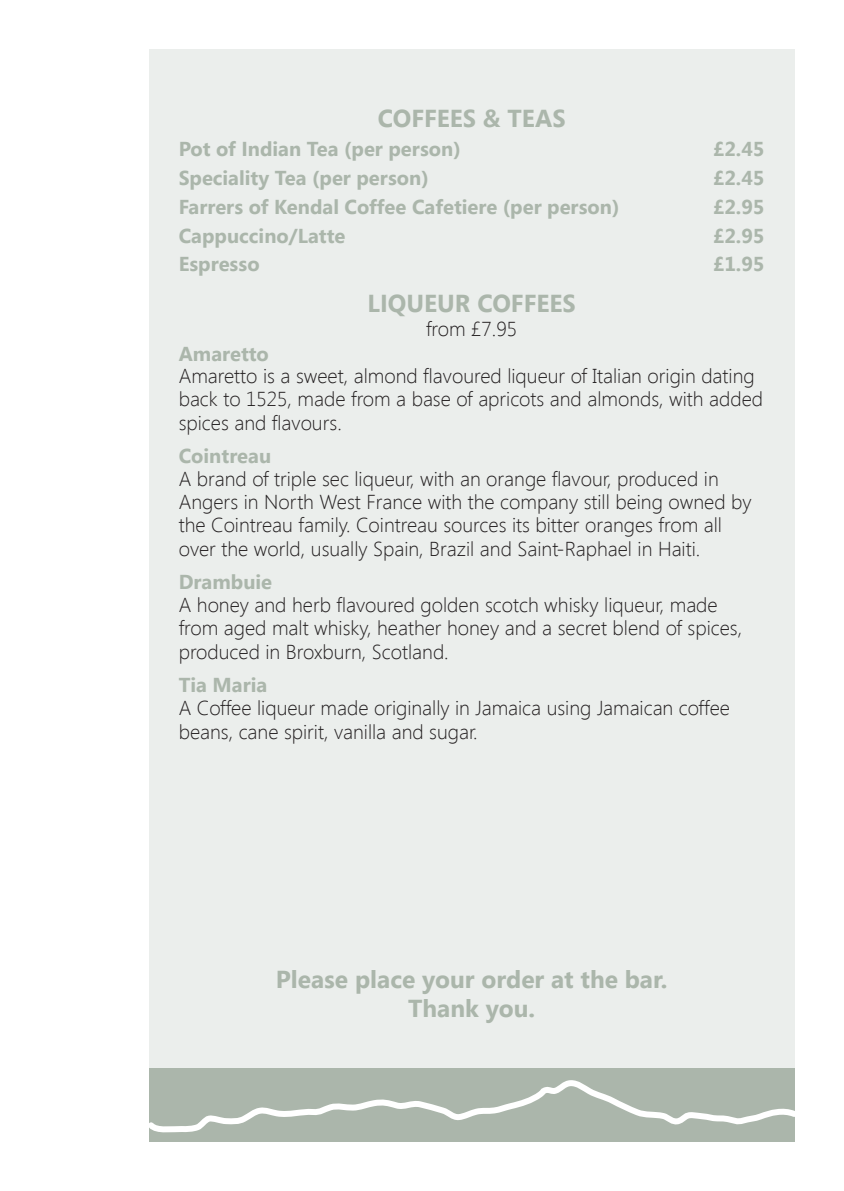
<style>
.page{position:relative;width:844px;height:1191px;background:#fff}
.page>*{position:absolute;margin:0;border:0;box-sizing:border-box;transform-origin:0 0}
.t1{font:700 24.5px "Segoe UI";color:#abb6ab}
.t2{font:300 20.12px/23.4px "Segoe UI";color:#231f20}
.t3{font:700 20.12px "Segoe UI";color:#abb6ab}
</style>
<div class="page">
<div style="left:149px;top:1068px;width:645px;height:73px;background:#abb6ab"></div>
<svg style="left:149px;top:1080px;width:645px;height:53px"></svg>
<div style="left:149px;top:50px;width:645px;height:1018px;background:#ebeeec"></div>
<p class="t1" style="left:377px;top:101px;width:189px">COFFEES &amp; TEAS</p>
<p class="t3" style="left:179px;top:134px;width:283px">Pot of Indian Tea (per person)</p>
<p class="t3" style="left:712px;top:134px;width:53px">£2.45</p>
<p class="t3" style="left:179px;top:163px;width:251px">Speciality Tea (per person)</p>
<p class="t3" style="left:712px;top:163px;width:53px">£2.45</p>
<p class="t3" style="left:179px;top:192px;width:442px">Farrers of Kendal Coffee Cafetiere (per person)</p>
<p class="t3" style="left:712px;top:192px;width:53px">£2.95</p>
<p class="t3" style="left:179px;top:221px;width:168px">Cappuccino/Latte</p>
<p class="t3" style="left:712px;top:221px;width:53px">£2.95</p>
<p class="t3" style="left:179px;top:250px;width:82px">Espresso</p>
<p class="t3" style="left:712px;top:250px;width:53px">£1.95</p>
<p class="t1" style="left:367px;top:286px;width:209px">LIQUEUR COFFEES</p>
<p class="t2" style="left:426px;top:317px;width:93px">from £7.95</p>
<p class="t3" style="left:179px;top:339px;width:92px">Amaretto</p>
<p class="t2" style="left:179px;top:364px;width:586px">Amaretto is a sweet, almond flavoured liqueur of Italian origin dating back to 1525, made from a base of apricots and almonds, with added spices and flavours.</p>
<p class="t3" style="left:179px;top:442px;width:94px">Cointreau</p>
<p class="t2" style="left:179px;top:466px;width:541px">A brand of triple sec liqueur, with an orange flavour, produced in</p>
<p class="t2" style="left:179px;top:490px;width:574px;line-height:22.8px">Angers in North West France with the company still being owned by the Cointreau family. Cointreau sources its bitter oranges from all</p>
<p class="t2" style="left:179px;top:536px;width:523px">over the world, usually Spain, Brazil and Saint-Raphael in Haiti.</p>
<p class="t3" style="left:179px;top:567px;width:95px">Drambuie</p>
<p class="t2" style="left:179px;top:592px;width:540px">A honey and herb flavoured golden scotch whisky liqueur, made</p>
<p class="t2" style="left:179px;top:615px;width:565px;line-height:24.2px">from aged malt whisky, heather honey and a secret blend of spices, produced in Broxburn, Scotland.</p>
<p class="t3" style="left:179px;top:670px;width:90px">Tia Maria</p>
<p class="t2" style="left:179px;top:695px;width:552px;line-height:24.2px">A Coffee liqueur made originally in Jamaica using Jamaican coffee beans, cane spirit, vanilla and sugar.</p>
<p class="t1" style="left:276px;top:961px;width:393px">Please place your order at the bar.</p>
<p class="t1" style="left:408px;top:991px;width:128px">Thank you.</p>
</div>
